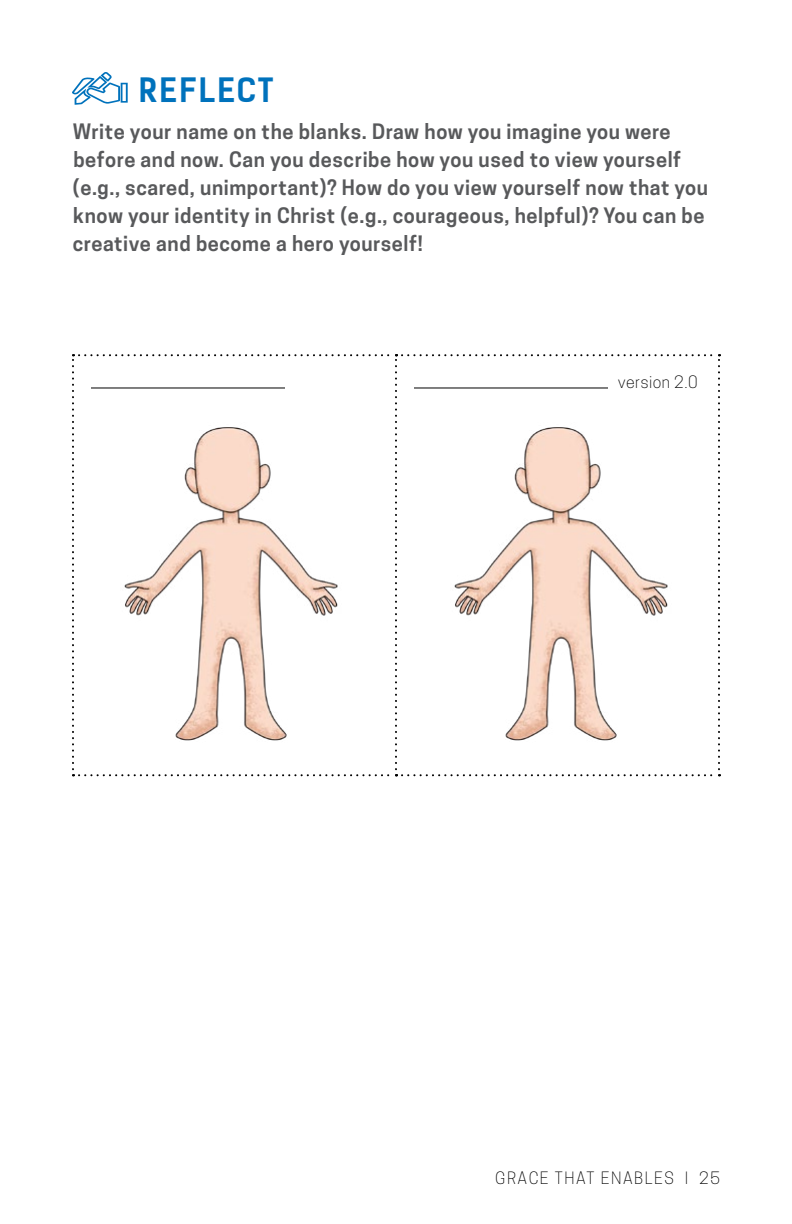
<style>
.page{position:relative;width:792px;height:1224px;background:#fff}
.page>*{position:absolute;margin:0;border:0;box-sizing:border-box;transform-origin:0 0}
.t1{font:700 32px "Kelson Sans";letter-spacing:.055em;color:#0072bc}
.t2{font:600 20px/28px "Cooper Hewitt";letter-spacing:.03em;color:#58595b}
.t3{font:300 16px "Cooper Hewitt";letter-spacing:.03em;color:#000}
</style>
<div class="page">
<svg style="left:72px;top:72px;width:56px;height:33px"></svg>
<svg style="left:72px;top:354px;width:648px;height:422px"></svg>
<hr style="left:91px;top:388px;width:194px;height:1px;background:#000">
<hr style="left:414px;top:388px;width:194px;height:1px;background:#000">
<h1 class="t1" style="left:139px;top:70px;width:136px">REFLECT</h1>
<p class="t2" style="left:73px;top:117px;width:637px">Write your name on the blanks. Draw how you imagine you were before and now. Can you describe how you used to view yourself (e.g., scared, unimportant)? How do you view yourself now that you know your identity in Christ (e.g., courageous, helpful)? You can be creative and become a hero yourself!</p>
<p class="t3" style="left:618px;top:373px;width:81px">VERSION 2.0</p>
<p class="t3" style="left:495px;top:1168px;width:23px">GRACE</p>
<p class="t3" style="left:555px;top:1168px;width:21px">THAT</p>
<p class="t3" style="left:601px;top:1168px;width:22px">ENABLES</p>
<p class="t3" style="left:685px;top:1168px;width:36px">| 25</p>
</div>
